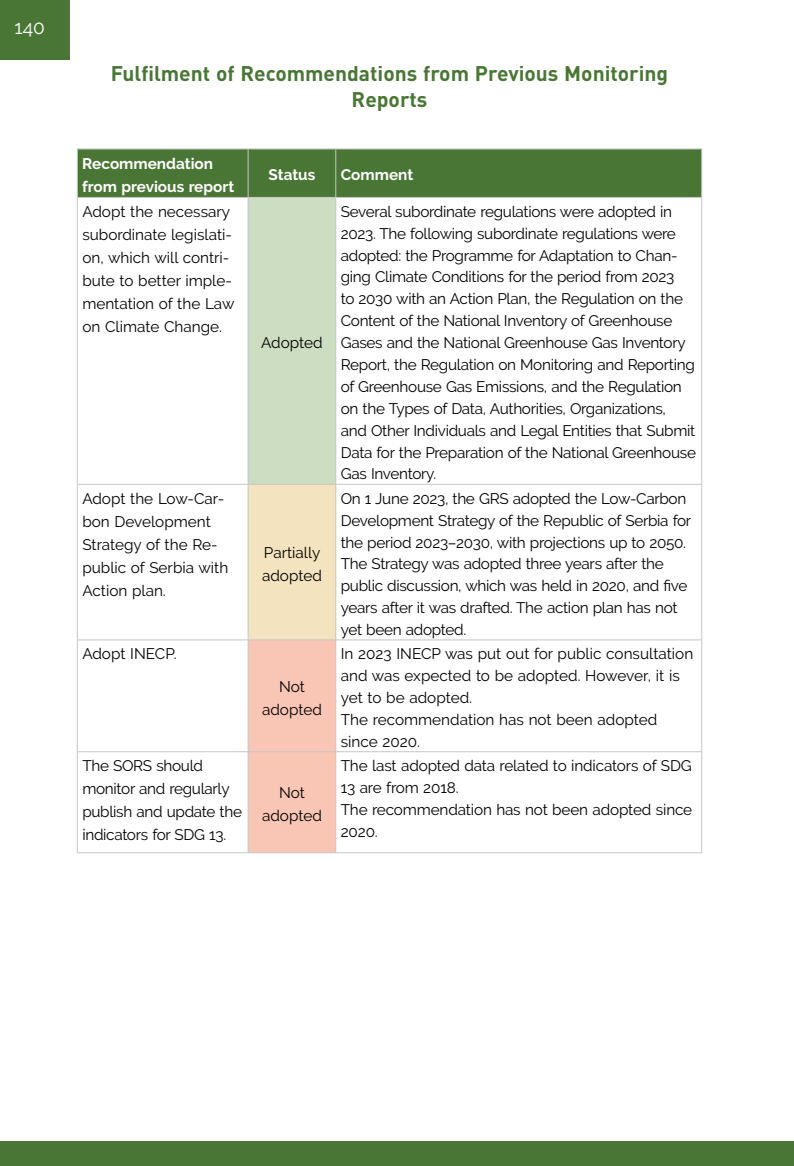
<style>
.page{position:relative;width:794px;height:1166px;background:#fff}
.page>*{position:absolute;margin:0;border:0;box-sizing:border-box;transform-origin:0 0}
.t1{font:700 21px/26.2px "DIN Pro";color:#4a7635;text-align:center}
.t2{font:19.25px "Raleway";color:#fff}
.t3{font:15.4px/21.9px "Raleway";letter-spacing:-.02em;color:#000}
.t4{font:15.4px/22.9px "Raleway";color:#000}
.t5{font:700 15.4px/22.9px "Raleway";color:#fff}
</style>
<div class="page">
<div style="left:0;top:0;width:69px;height:60px;background:#4a7635"></div>
<div style="left:0;top:1141px;width:794px;height:25px;background:#4a7635"></div>
<div style="left:78px;top:150px;width:623px;height:47px;background:#4a7635"></div>
<div style="left:248px;top:197px;width:88px;height:287px;background:#cdddc1"></div>
<div style="left:248px;top:484px;width:88px;height:156px;background:#f4e3bf"></div>
<div style="left:249px;top:640px;width:86px;height:212px;background:#f9c5b4"></div>
<hr style="left:77px;top:149px;width:171px;height:1px;background:#c6c6c6">
<hr style="left:77px;top:149px;width:1px;height:48px;background:#c6c6c6">
<hr style="left:248px;top:149px;width:88px;height:1px;background:#c6c6c6">
<hr style="left:248px;top:149px;width:1px;height:48px;background:#c6c6c6">
<hr style="left:336px;top:149px;width:366px;height:1px;background:#c6c6c6">
<hr style="left:335px;top:149px;width:1px;height:48px;background:#c6c6c6">
<hr style="left:701px;top:149px;width:1px;height:48px;background:#c6c6c6">
<hr style="left:77px;top:197px;width:171px;height:1px;background:#c6c6c6">
<hr style="left:77px;top:198px;width:1px;height:286px;background:#c6c6c6">
<hr style="left:248px;top:197px;width:88px;height:1px;background:#c6c6c6">
<hr style="left:248px;top:198px;width:1px;height:286px;background:#c6c6c6">
<hr style="left:336px;top:197px;width:366px;height:1px;background:#c6c6c6">
<hr style="left:335px;top:198px;width:1px;height:286px;background:#c6c6c6">
<hr style="left:701px;top:198px;width:1px;height:286px;background:#c6c6c6">
<hr style="left:77px;top:484px;width:171px;height:1px;background:#c6c6c6">
<hr style="left:77px;top:485px;width:1px;height:154px;background:#c6c6c6">
<hr style="left:248px;top:484px;width:88px;height:1px;background:#c6c6c6">
<hr style="left:248px;top:485px;width:1px;height:154px;background:#c6c6c6">
<hr style="left:336px;top:484px;width:366px;height:1px;background:#c6c6c6">
<hr style="left:335px;top:485px;width:1px;height:154px;background:#c6c6c6">
<hr style="left:701px;top:485px;width:1px;height:154px;background:#c6c6c6">
<hr style="left:77px;top:639px;width:171px;height:1px;background:#c6c6c6">
<hr style="left:77px;top:640px;width:1px;height:111px;background:#c6c6c6">
<hr style="left:248px;top:639px;width:88px;height:1px;background:#c6c6c6">
<hr style="left:248px;top:640px;width:1px;height:111px;background:#c6c6c6">
<hr style="left:336px;top:639px;width:366px;height:1px;background:#c6c6c6">
<hr style="left:335px;top:640px;width:1px;height:111px;background:#c6c6c6">
<hr style="left:701px;top:640px;width:1px;height:111px;background:#c6c6c6">
<hr style="left:77px;top:751px;width:171px;height:1px;background:#c6c6c6">
<hr style="left:77px;top:752px;width:1px;height:100px;background:#c6c6c6">
<hr style="left:248px;top:751px;width:88px;height:1px;background:#c6c6c6">
<hr style="left:248px;top:752px;width:1px;height:100px;background:#c6c6c6">
<hr style="left:336px;top:751px;width:366px;height:1px;background:#c6c6c6">
<hr style="left:335px;top:752px;width:1px;height:100px;background:#c6c6c6">
<hr style="left:701px;top:752px;width:1px;height:100px;background:#c6c6c6">
<hr style="left:77px;top:852px;width:171px;height:1px;background:#c6c6c6">
<hr style="left:248px;top:852px;width:88px;height:1px;background:#c6c6c6">
<hr style="left:336px;top:852px;width:366px;height:1px;background:#c6c6c6">
<p class="t2" style="left:14px;top:16px;width:32px">140</p>
<h1 class="t1" style="left:111px;top:59px;width:559px">Fulfilment of Recommendations from Previous Monitoring<br>Reports</h1>
<p class="t5" style="left:82px;top:152px;width:153px">Recommendation from previous report</p>
<p class="t5" style="left:268px;top:164px;width:48px">Status</p>
<p class="t5" style="left:341px;top:164px;width:74px">Comment</p>
<p class="t4" style="left:82px;top:200px;width:154px">Adopt the necessary subordinate legislati&shy;on, which will contri&shy;bute to better imple&shy;mentation of the Law on Climate Change.</p>
<p class="t3" style="left:261px;top:332px;width:63px">Adopted</p>
<p class="t3" style="left:341px;top:200px;width:357px">Several subordinate regulations were adopted in 2023. The following subordinate regulations were adopted: the Programme for Adaptation to Chan&shy;ging Climate Conditions for the period from 2023<br>to 2030 with an Action Plan, the Regulation on the Content of the National Inventory of Greenhouse Gases and the National Greenhouse Gas Inventory Report, the Regulation on Monitoring and Reporting of Greenhouse Gas Emissions, and the Regulation on the Types of Data, Authorities, Organizations,<br>and Other Individuals and Legal Entities that Submit Data for the Preparation of the National Greenhouse Gas Inventory.</p>
<p class="t4" style="left:82px;top:487px;width:147px">Adopt the Low-Car&shy;bon Development<br>Strategy of the Re&shy;public of Serbia with<br>Action plan.</p>
<p class="t4" style="left:82px;top:642px;width:94px">Adopt INECP.</p>
<p class="t3" style="left:82px;top:754px;width:161px;line-height:22.9px">The SORS should monitor and regularly publish and update the indicators for SDG 13.</p>
<p class="t4" style="left:262px;top:541px;width:61px">Partially adopted</p>
<p class="t3" style="left:262px;top:675px;width:61px;line-height:22.9px;text-align:center">Not adopted</p>
<p class="t3" style="left:262px;top:781px;width:61px;line-height:22.9px;text-align:center">Not adopted</p>
<p class="t3" style="left:341px;top:487px;width:352px">On 1 June 2023, the GRS adopted the Low-Carbon Development Strategy of the Republic of Serbia for the period 2023–2030, with projections up to 2050.<br>The Strategy was adopted three years after the public discussion, which was held in 2020, and five years after it was drafted. The action plan has not yet been adopted.</p>
<p class="t4" style="left:341px;top:643px;width:354px;line-height:21.9px">In 2023 INECP was put out for public consultation and was expected to be adopted. However, it is yet to be adopted.<br>The recommendation has not been adopted since 2020.</p>
<p class="t3" style="left:341px;top:755px;width:353px">The last adopted data related to indicators of SDG<br>13 are from 2018.<br>The recommendation has not been adopted since<br>2020.</p>
</div>
